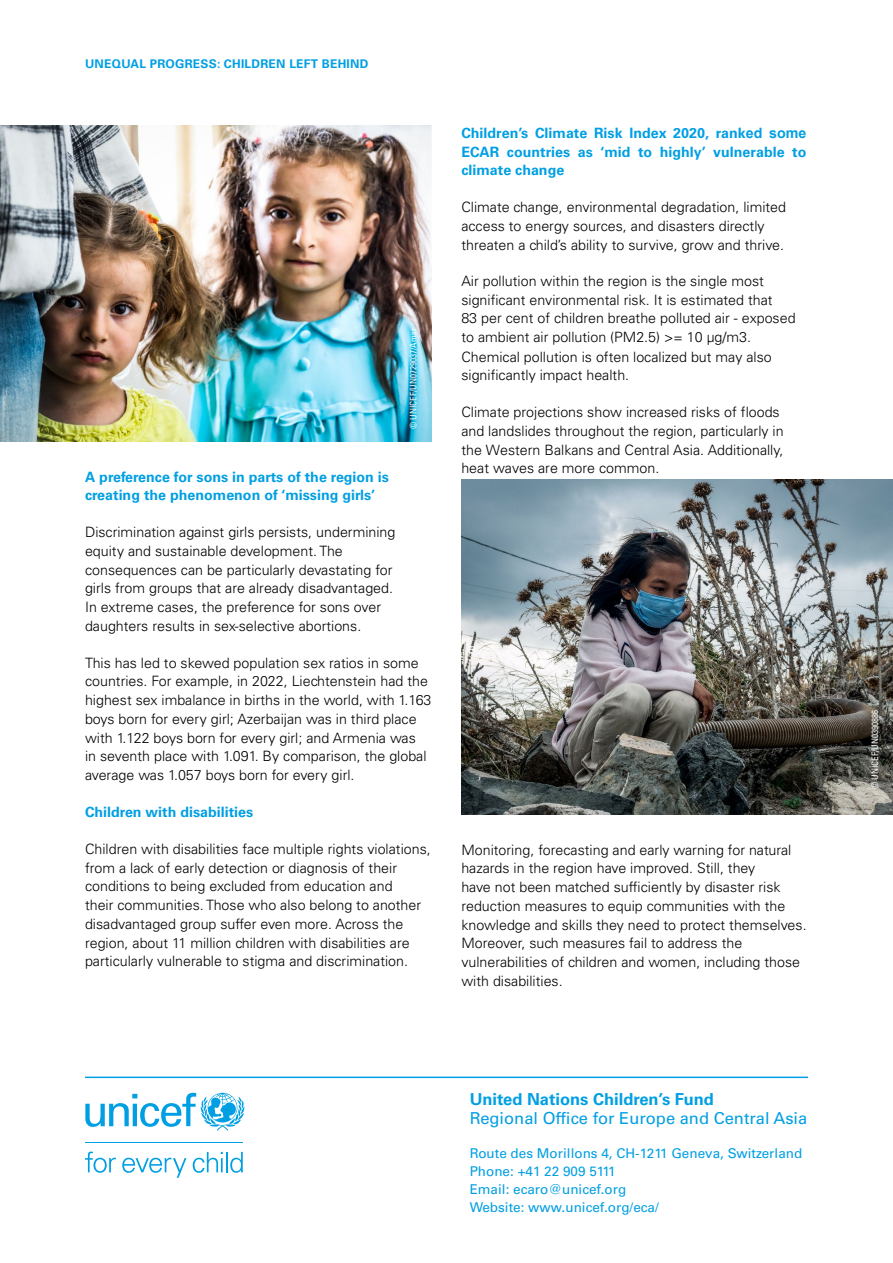
<style>
.page{position:relative;width:893px;height:1263px;background:#fff}
.page>*{position:absolute;margin:0;border:0;box-sizing:border-box;transform-origin:0 0}
.t1{font:16.5px "Univers LT Std";color:#009fe3}
.t2{font:700 16.5px "Univers LT Std";color:#009fe3}
.t3{font:300 14.25px/18.8px "Univers LT Std";color:#000}
.t4{font:700 14.25px/18.8px "Univers LT Std";color:#009fe3}
.t5{font:300 14.25px "Univers LT Pro 45";color:#000}
.t6{font:13.5px/18px "Univers LT Std";color:#009fe3}
.t7{font:700 12px "Univers LT Std";letter-spacing:.02em;color:#009fe3}
.t8{font:condensed 9px "Univers LT Std";color:#fff}
.s1{font-family:"Arial"}
.s2{font-family:"Univers LT Pro 45"}
</style>
<div class="page">
<svg style="left:85px;top:1093px;width:159px;height:37px"></svg>
<hr style="left:85px;top:1142px;width:158px;height:1px;background:#009fe3">
<svg style="left:85px;top:1151px;width:31px;height:22px"></svg>
<svg style="left:122px;top:1158px;width:64px;height:20px"></svg>
<svg style="left:193px;top:1152px;width:30px;height:21px"></svg>
<hr style="left:226px;top:1152px;width:2px;height:20px;background:#009fe3">
<svg style="left:230px;top:1152px;width:13px;height:21px"></svg>
<hr style="left:85px;top:1076px;width:723px;height:2px;background:#009fe3">
<img style="left:0;top:126px;width:432px;height:316px">
<img style="left:461px;top:479px;width:432px;height:335px">
<p class="t7" style="left:85px;top:57px;width:285px">UNEQUAL PROGRESS: CHILDREN LEFT BEHIND</p>
<p class="t8" style="left:408px;top:429px;width:102px;rotate:-90deg">© UNICEF/UN0729037/Amar</p>
<p class="t4" style="left:85px;top:467px;width:306px">A preference for sons in parts of the region is creating the phenomenon of ‘missing girls’</p>
<p class="t3" style="left:85px;top:523px;width:312px">Discrimination against girls persists, undermining equity and sustainable development. The consequences can be particularly devastating for girls from groups that are already disadvantaged.<br>In extreme cases, the preference for sons over daughters results in sex-selective abortions.</p>
<p class="t3" style="left:85px;top:653px;width:348px">This has led to skewed population sex ratios in some countries. For example, in 2022, Liechtenstein had the highest sex imbalance in births in the world, with 1.163 boys born for every girl; Azerbaijan was in third place with 1.122 boys born for every girl; and Armenia was<br>in seventh place with 1.091. By comparison, the global average was 1.057 boys born for every girl.</p>
<p class="t4" style="left:85px;top:803px;width:170px">Children with disabilities</p>
<p class="t3" style="left:85px;top:839px;width:347px">Children with disabilities face multiple rights violations, from a lack of early detection or diagnosis of their conditions to being excluded from education and<br>their communities. Those who also belong to another disadvantaged group suffer even more. Across the region, about 11 million children with disabilities are particularly vulnerable to stigma and discrimination.</p>
<p class="t4" style="left:461px;top:124px;width:346px;text-align:justify">Children’s Climate Risk Index 2020, rank<span class="s1">ed some </span>ECAR countries as ‘mid to highly’ vulnerable to climate change</p>
<p class="t3" style="left:461px;top:198px;width:326px">Climate change, environmental degradation, limited access to energy sources, and disasters directly threaten a child’s ability to survive, grow and thrive.</p>
<p class="t3" style="left:461px;top:272px;width:336px;line-height:18.3px">Air pollution within the region is the single most significant environmental risk. It is estimated that<br><span class="s2">83</span> per cent of children breathe polluted <span class="s2">air - exposed</span></p>
<p class="t5" style="left:461px;top:327px;width:291px">to ambient air pollution (PM2.5) &gt;= 10 μg/m3.</p>
<p class="t3" style="left:461px;top:347px;width:312px">Chemical pollution is often localized but may also significantly impact health.</p>
<p class="t3" style="left:461px;top:403px;width:324px">Climate projections show increased risks of floods and landslides throughout the region, particularly in the Western Balkans and Central Asia. Additionally, heat waves are more common.</p>
<p class="t3" style="left:461px;top:840px;width:347px">Monitoring, forecasting and early warning for natural hazards in the region have improved. Still, they<br>have not been matched sufficiently by disaster risk reduction measures to equip communities with the knowledge and skills they need to protect themselves.<br>Moreover, such measures fail to address the vulnerabilities of children and women, including those with disabilities.</p>
<p class="t2" style="left:470px;top:1089px;width:246px">United Nations Children’s Fund</p>
<p class="t1" style="left:470px;top:1108px;width:339px">Regional Office for Europe and Central Asia</p>
<p class="t6" style="left:470px;top:1145px;width:334px">Route des Morillons 4, CH‑1211 Geneva, Switzerland<br>Phone: +41 22 909 5111<br>Email: ecaro@unicef.org<br>Website: www.unicef.org/eca/</p>
<p class="t8" style="left:869px;top:789px;width:80px;rotate:-90deg">© UNICEF/UN0390886</p>
</div>
